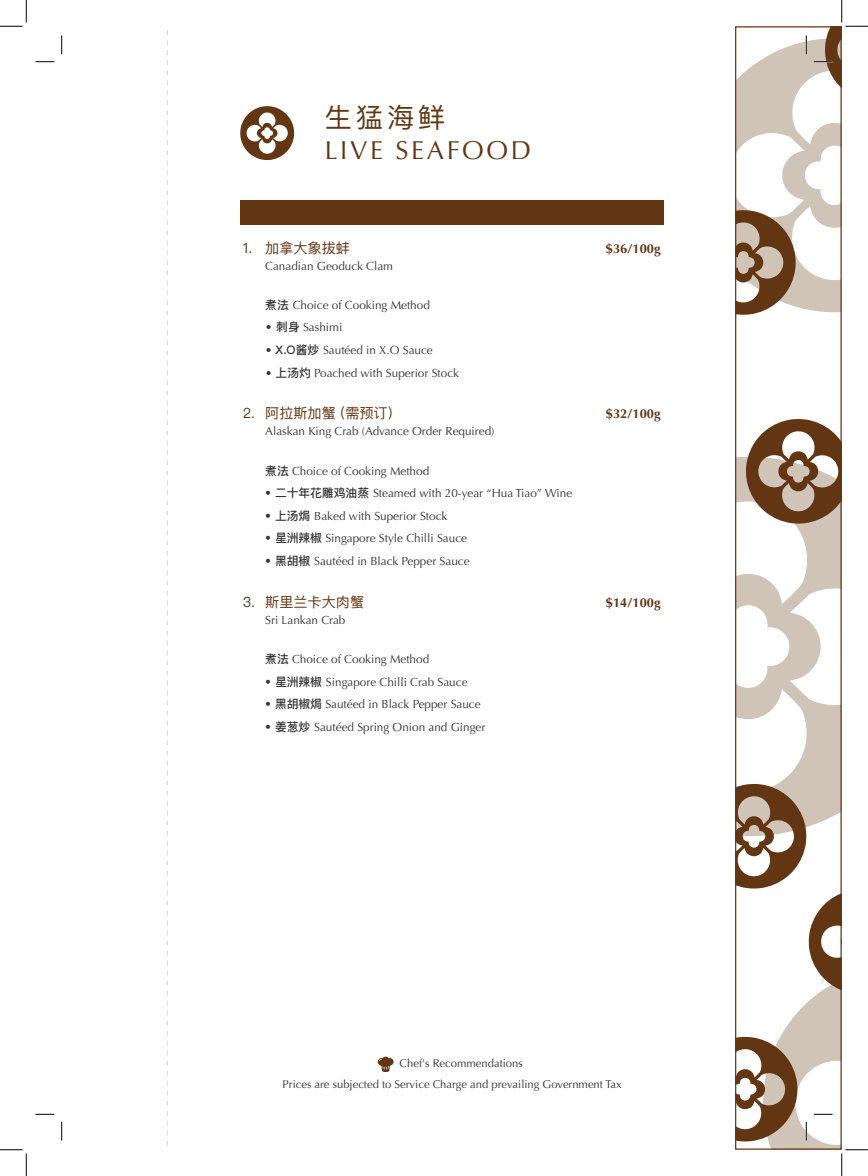
<style>
.page{position:relative;width:868px;height:1176px;background:#fff}
.page>*{position:absolute;margin:0;border:0;box-sizing:border-box;transform-origin:0 0}
.t1{font:27.12px "Ping Fang SC";color:#633613}
.t2{font:26px "Optima";letter-spacing:.1em;color:#633613}
.t3{font:14.12px "Ping Fang SC";color:#633613}
.t4{font:700 12.88px "Optima";color:#633613}
.t5{font:11.75px "Optima";color:#333}
.t6{font:11.25px "Optima";color:#333}
.s1{font-family:"Ping Fang HK";font-weight:500}
</style>
<div class="page">
<svg style="left:167px;top:30px;width:1px;height:1116px"></svg>
<svg style="left:377px;top:1056px;width:16px;height:16px"></svg>
<div style="left:240px;top:201px;width:423px;height:24px;background:#633613"></div>
<svg style="left:240px;top:106px;width:54px;height:54px"></svg>
<svg style="left:35px;top:61px;width:19px;height:1px"></svg>
<svg style="left:35px;top:1113px;width:19px;height:2px"></svg>
<svg style="left:61px;top:35px;width:1px;height:19px"></svg>
<svg style="left:61px;top:1122px;width:1px;height:18px"></svg>
<svg style="left:0;top:0;width:27px;height:27px"></svg>
<svg style="left:0;top:1149px;width:27px;height:27px"></svg>
<svg style="left:735px;top:0;width:132px;height:315px"></svg>
<svg style="left:735px;top:419px;width:132px;height:757px"></svg>
<p class="t1" style="left:324px;top:101px;width:122px">生猛海鲜</p>
<p class="t2" style="left:324px;top:135px;width:208px">LIVE SEAFOOD</p>
<p class="t3" style="left:243px;top:239px;width:109px">1. 加拿大象拔蚌</p>
<p class="t4" style="left:605px;top:241px;width:56px">$36/100g</p>
<p class="t5" style="left:265px;top:259px;width:129px">Canadian Geoduck Clam</p>
<p class="t5" style="left:265px;top:298px;width:166px"><span class="s1">煮法</span> Choice of Cooking Method</p>
<p class="t5" style="left:265px;top:321px;width:78px">• <span class="s1">刺身</span> Sashimi</p>
<p class="t5" style="left:265px;top:343px;width:169px">• <span class="s1">X.O酱炒</span> Sautéed in X.O Sauce</p>
<p class="t5" style="left:265px;top:366px;width:195px">• <span class="s1">上汤灼</span> Poached with Superior Stock</p>
<p class="t3" style="left:243px;top:405px;width:151px">2. 阿拉斯加蟹 (需预订)</p>
<p class="t4" style="left:605px;top:407px;width:56px">$32/100g</p>
<p class="t5" style="left:265px;top:425px;width:231px">Alaskan King Crab (Advance Order Required)</p>
<p class="t5" style="left:265px;top:464px;width:165px"><span class="s1">煮法</span> Choice of Cooking Method</p>
<p class="t5" style="left:265px;top:486px;width:308px"><span class="s1">• 二十年花雕鸡油蒸</span> Steamed with 20-year “Hua Tiao” Wine</p>
<p class="t5" style="left:265px;top:509px;width:183px"><span class="s1">• 上汤焗</span> Baked with Superior Stock</p>
<p class="t5" style="left:265px;top:531px;width:203px"><span class="s1">• 星洲辣椒</span> Singapore Style Chilli Sauce</p>
<p class="t5" style="left:265px;top:554px;width:206px"><span class="s1">• 黑胡椒</span> Sautéed in Black Pepper Sauce</p>
<p class="t3" style="left:243px;top:593px;width:123px">3. 斯里兰卡大肉蟹</p>
<p class="t4" style="left:605px;top:595px;width:56px">$14/100g</p>
<p class="t5" style="left:265px;top:613px;width:82px">Sri Lankan Crab</p>
<p class="t5" style="left:265px;top:652px;width:165px"><span class="s1">煮法</span> Choice of Cooking Method</p>
<p class="t5" style="left:265px;top:675px;width:204px"><span class="s1">• 星洲辣椒</span> Singapore Chilli Crab Sauce</p>
<p class="t5" style="left:265px;top:697px;width:217px"><span class="s1">• 黑胡椒焗</span> Sautéed in Black Pepper Sauce</p>
<p class="t5" style="left:265px;top:720px;width:221px"><span class="s1">• 姜葱炒</span> Sautéed Spring Onion and Ginger</p>
<p class="t6" style="left:399px;top:1057px;width:125px">Chef's Recommendations</p>
<p class="t6" style="left:282px;top:1077px;width:340px">Prices are subjected to Service Charge and prevailing Government Tax</p>
</div>
